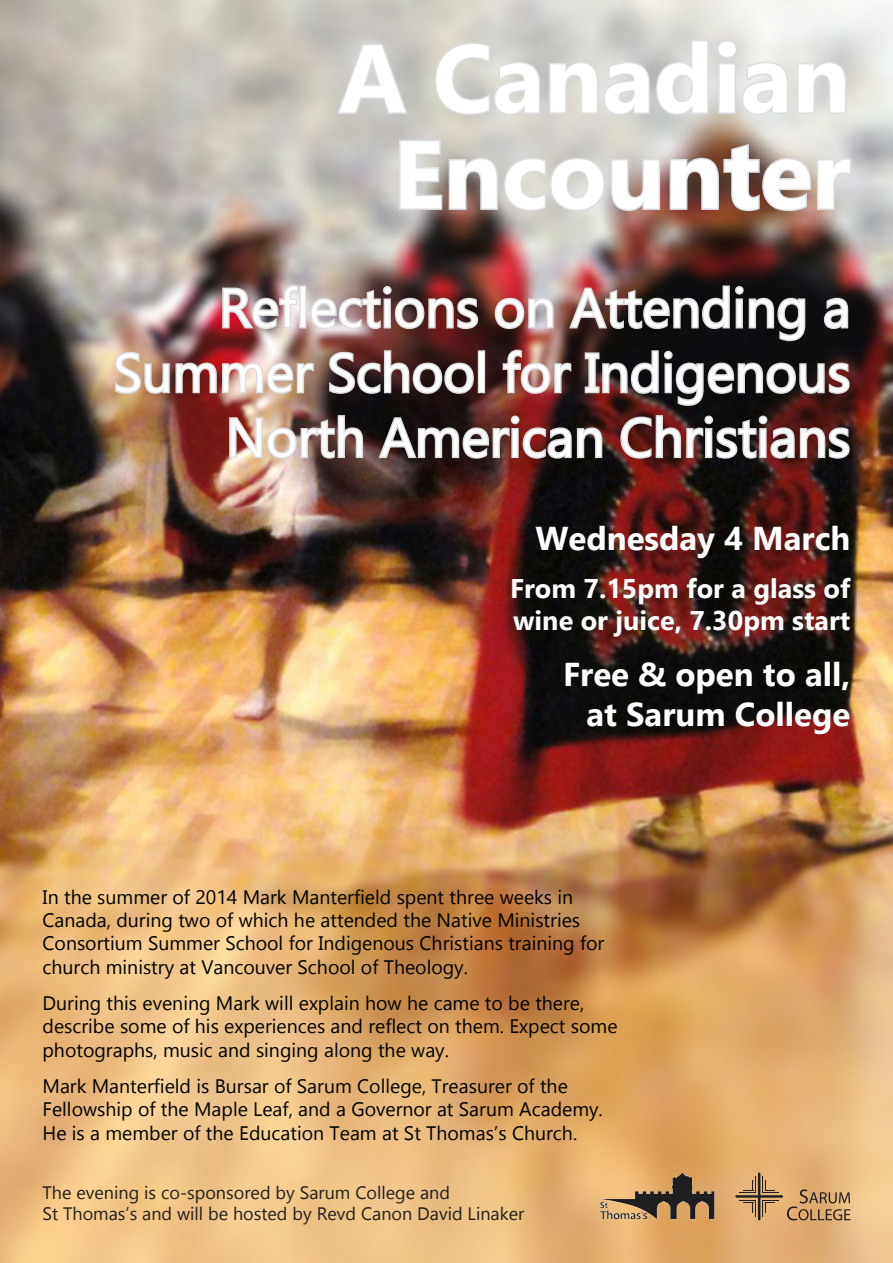
<style>
.page{position:relative;width:893px;height:1263px;background:#fff}
.page>*{position:absolute;margin:0;border:0;box-sizing:border-box;transform-origin:0 0}
.t1{font:700 96px/96px "Gadugi";color:#fff;text-align:center}
.t2{font:54px/64.8px "Gadugi";color:#fff;text-align:right}
.t3{font:700 33px/39.6px "Gadugi";color:#fff;text-align:right}
.t4{font:700 27px/32.4px "Gadugi";color:#fff}
.t5{font:19.5px/23.4px "Gadugi";color:#000}
.t6{font:18px/21.6px "Gadugi";color:#231f20}
</style>
<div class="page">
<img style="left:0;top:0;width:893px;height:1263px">
<svg style="left:787px;top:1189px;width:63px;height:31px;background:#b89062"></svg>
<hr style="left:758px;top:1172px;width:2px;height:48px;background:#231f20">
<hr style="left:735px;top:1195px;width:48px;height:3px;background:#231f20">
<svg style="left:762px;top:1176px;width:17px;height:17px"></svg>
<svg style="left:739px;top:1176px;width:17px;height:17px"></svg>
<svg style="left:739px;top:1200px;width:17px;height:16px"></svg>
<svg style="left:762px;top:1200px;width:17px;height:16px"></svg>
<svg style="left:335px;top:41px;width:75px;height:74px;background:#ccccc9"></svg>
<svg style="left:433px;top:38px;width:357px;height:79px;background:#d7d7d3"></svg>
<svg style="left:796px;top:60px;width:52px;height:55px;background:#d9dad8"></svg>
<svg style="left:397px;top:138px;width:265px;height:75px;background:#c8c2be"></svg>
<svg style="left:668px;top:142px;width:186px;height:71px;background:#a69088"></svg>
<img style="left:221px;top:283px;width:259px;height:48px">
<img style="left:113px;top:350px;width:203px;height:46px">
<svg style="left:327px;top:349px;width:148px;height:47px;background:#6b5859"></svg>
<div style="left:478px;top:350px;width:7px;height:43px;border:3px solid #dcdddf"></div>
<img style="left:493px;top:283px;width:359px;height:124px">
<img style="left:228px;top:414px;width:137px;height:47px">
<svg style="left:376px;top:413px;width:228px;height:48px;background:#675353"></svg>
<svg style="left:619px;top:413px;width:233px;height:48px;background:#715756"></svg>
<img style="left:600px;top:1172px;width:114px;height:48px">
<p class="t1" style="left:339px;top:30px;width:513px">A Canadian<br>Encounter</p>
<p class="t2" style="left:113px;top:275px;width:739px">Reflections on Attending a<br>Summer School for Indigenous<br>North American Christians</p>
<p class="t3" style="left:535px;top:519px;width:317px">Wednesday 4 March</p>
<p class="t4" style="left:510px;top:572px;width:342px">From 7.15pm for a glass of wine or juice, 7.30pm start</p>
<p class="t3" style="left:563px;top:655px;width:289px">Free &amp; open to all, at Sarum College</p>
<p class="t5" style="left:43px;top:885px;width:563px">In the summer of 2014 Mark Manterfield spent three weeks in Canada, during two of which he attended the Native Ministries Consortium Summer School for Indigenous Christians training for church ministry at Vancouver School of Theology.</p>
<p class="t5" style="left:43px;top:991px;width:577px">During this evening Mark will explain how he came to be there, describe some of his experiences and reflect on them. Expect some photographs, music and singing along the way.</p>
<p class="t5" style="left:43px;top:1074px;width:562px">Mark Manterfield is Bursar of Sarum College, Treasurer of the<br>Fellowship of the Maple Leaf, and a Governor at Sarum Academy.<br>He is a member of the Education Team at St Thomas’s Church.</p>
<p class="t6" style="left:43px;top:1181px;width:483px">The evening is co-sponsored by Sarum College and<br>St Thomas’s and will be hosted by Revd Canon David Linaker</p>
</div>
